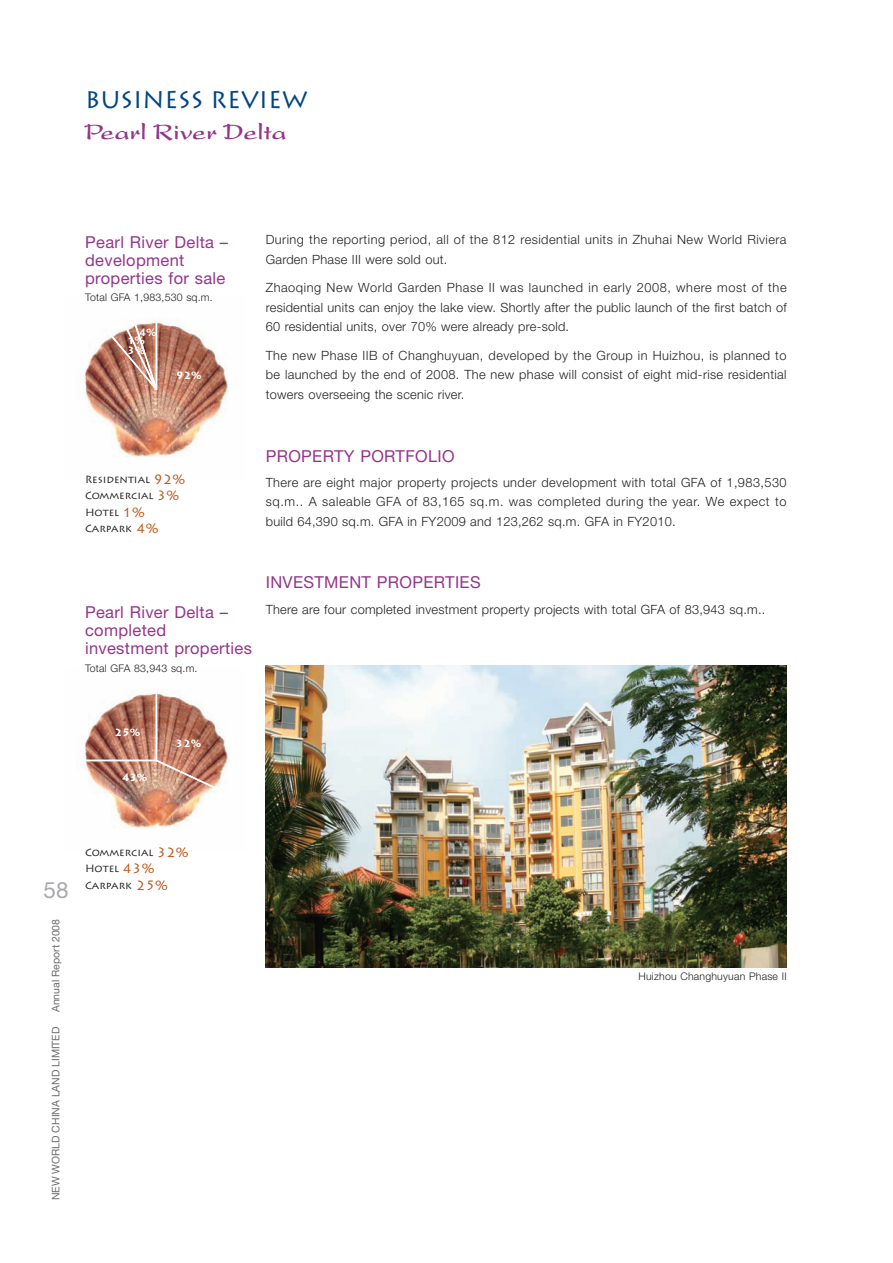
<style>
.page{position:relative;width:893px;height:1263px;background:#fff}
.page>*{position:absolute;margin:0;border:0;box-sizing:border-box;transform-origin:0 0}
.t1{font:700 24px "Present LT Std";color:#93368a}
.t2{font:24px "Lithos Pro";color:#004684}
.t3{font:22.5px "Helvetica Neue LT Std";color:#a8a9ad}
.t4{font:16.5px/18px "Helvetica Neue LT Std";letter-spacing:.02em;color:#93368a}
.t5{font:300 12.75px/19.5px "Helvetica Neue LT Std";letter-spacing:.02em;color:#231f20;text-align:justify}
.t6{font:10.5px/16.5px "Lithos Pro";color:#231f20}
.t7{font:300 10.5px "Helvetica Neue LT Std";letter-spacing:.02em;color:#231f20}
.t8{font:10.5px "Helvetica Neue LT Std";color:#6c6d70}
.t9{font:700 10.5px "Lithos Pro";letter-spacing:-.05em;color:#fff}
.s1{font-size:13.5px;color:#bc5718}
</style>
<div class="page">
<img style="left:84px;top:693px;width:144px;height:135px">
<img style="left:84px;top:322px;width:144px;height:135px">
<img style="left:266px;top:666px;width:521px;height:301px">
<h1 class="t2" style="left:85px;top:86px;width:224px">BUSINESS REVIEW</h1>
<h1 class="t1" style="left:84px;top:123px;width:204px">Pearl River Delta</h1>
<p class="t4" style="left:85px;top:234px;width:145px">Pearl River Delta – development properties for sale</p>
<p class="t7" style="left:85px;top:293px;width:129px">Total GFA 1,983,530 sq.m.</p>
<p class="t9" style="left:139px;top:326px;width:20px">4%</p>
<p class="t9" style="left:127px;top:334px;width:20px">1%</p>
<p class="t9" style="left:127px;top:344px;width:20px">3%</p>
<p class="t9" style="left:176px;top:370px;width:27px">92%</p>
<p class="t6" style="left:85px;top:471px;width:102px">Residential <span class="s1">92%<br></span>Commercial <span class="s1">3%<br></span>Hotel <span class="s1">1%<br></span>Carpark <span class="s1">4%</span></p>
<p class="t5" style="left:266px;top:231px;width:522px">During the reporting period, all of the 812 residential units in Zhuhai New World Riviera<br>Garden Phase III were sold out.</p>
<p class="t5" style="left:266px;top:279px;width:522px">Zhaoqing New World Garden Phase II was launched in early 2008, where most of the residential units can enjoy the lake view. Shortly after the public launch of the first batch of 60 residential units, over 70% were already pre-sold.</p>
<p class="t5" style="left:266px;top:347px;width:522px">The new Phase IIB of Changhuyuan, developed by the Group in Huizhou, is planned to be launched by the end of 2008. The new phase will consist of eight mid-rise residential towers overseeing the scenic river.</p>
<p class="t4" style="left:266px;top:448px;width:190px">PROPERTY PORTFOLIO</p>
<p class="t5" style="left:266px;top:474px;width:522px">There are eight major property projects under development with total GFA of 1,983,530 sq.m.. A saleable GFA of 83,165 sq.m. was completed during the year. We expect to build 64,390 sq.m. GFA in FY2009 and 123,262 sq.m. GFA in FY2010.</p>
<p class="t4" style="left:266px;top:575px;width:216px">INVESTMENT PROPERTIES</p>
<p class="t4" style="left:85px;top:605px;width:145px">Pearl River Delta –</p>
<p class="t5" style="left:266px;top:601px;width:501px">There are four completed investment property projects with total GFA of 83,943 sq.m..</p>
<p class="t4" style="left:85px;top:623px;width:169px">completed investment properties</p>
<p class="t7" style="left:85px;top:664px;width:114px">Total GFA 83,943 sq.m.</p>
<p class="t9" style="left:114px;top:726px;width:27px">25%</p>
<p class="t9" style="left:122px;top:771px;width:27px">43%</p>
<p class="t9" style="left:175px;top:737px;width:27px">32%</p>
<h2 class="t3" style="left:44px;top:882px;width:27px">58</h2>
<p class="t8" style="left:52px;top:1012px;width:95px;rotate:-90deg">Annual Report 2008</p>
<p class="t8" style="left:52px;top:1200px;width:175px;rotate:-90deg">NEW WORLD CHINA LAND LIMITED</p>
<p class="t6" style="left:85px;top:844px;width:105px">Commercial <span class="s1">32%<br></span>Hotel <span class="s1">43%<br></span>Carpark <span class="s1">25%</span></p>
<p class="t7" style="left:638px;top:973px;width:150px">Huizhou Changhuyuan Phase II</p>
</div>
